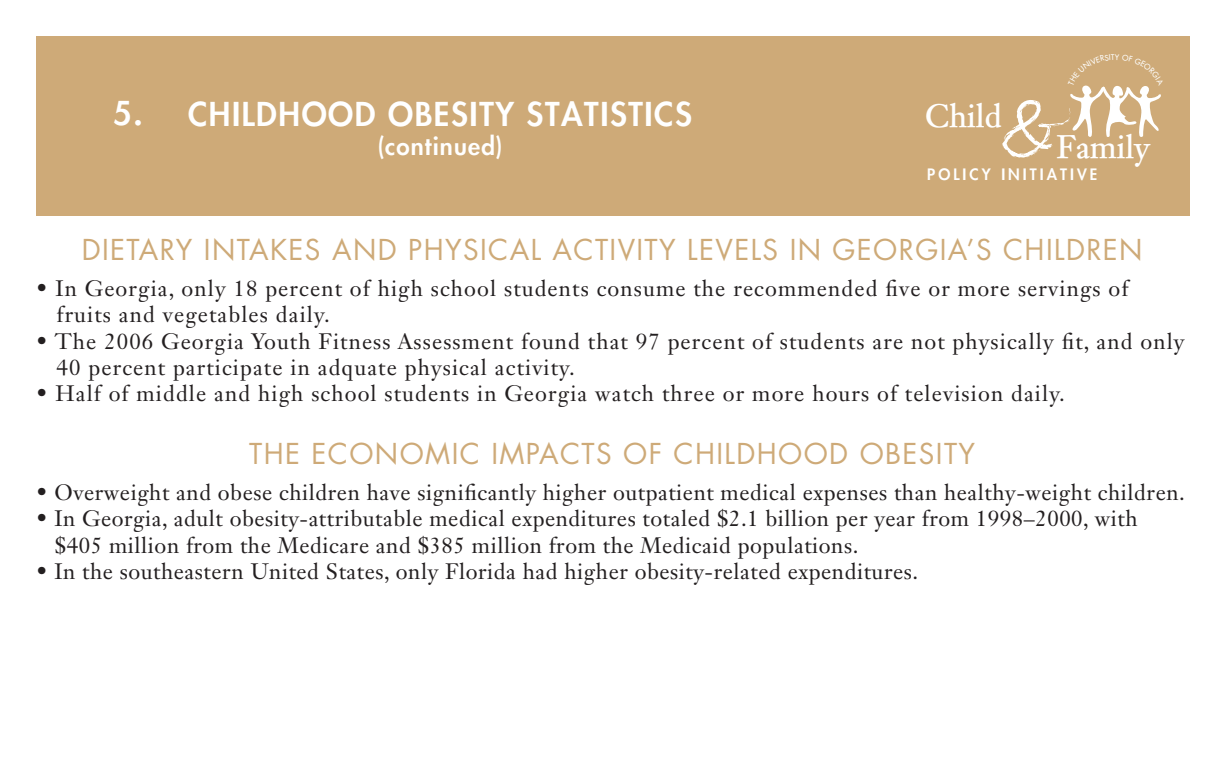
<style>
.page{position:relative;width:1224px;height:778px;background:#fff}
.page>*{position:absolute;margin:0;border:0;box-sizing:border-box;transform-origin:0 0}
.t1{font:600 32px "Futura Std";letter-spacing:.05em;color:#fff}
.t2{font:600 31.8px "Janson Text LT Std";color:#fff}
.t3{font:28px "Futura Std";letter-spacing:.05em;color:#ceaa78}
.t4{font:600 24px "Futura Std";letter-spacing:.05em;color:#fff}
.t5{font:22px/26.4px "Janson Text LT Std";letter-spacing:.025em;color:#231f20}
.t6{font:22px/26.4px "Janson Text LT Std";letter-spacing:.05em;color:#231f20}
.t7{font:600 15.4px "Futura Std";letter-spacing:.2em;color:#fff}
</style>
<div class="page">
<div style="left:36px;top:36px;width:1154px;height:179px;background:#ceaa78"></div>
<svg style="left:1002px;top:85px;width:159px;height:73px"></svg>
<p class="t1" style="left:113px;top:93px;width:31px">5.</p>
<p class="t1" style="left:188px;top:94px;width:505px">CHILDHOOD OBESITY STATISTICS</p>
<p class="t4" style="left:377px;top:131px;width:127px">(continued)</p>
<p class="t2" style="left:925px;top:96px;width:78px">Child</p>
<p class="t2" style="left:1057px;top:127px;width:95px">Family</p>
<p class="t7" style="left:927px;top:164px;width:172px">POLICY INITIATIVE</p>
<p class="t3" style="left:82px;top:232px;width:1062px">DIETARY INTAKES AND PHYSICAL ACTIVITY LEVELS IN GEORGIA’S CHILDREN</p>
<p class="t6" style="left:57px;top:275px;width:1073px;text-indent:-20px">• In Georgia, only 18 percent of high school students consume the recommended five or more servings of fruits and vegetables daily.</p>
<p class="t6" style="left:57px;top:327px;width:1129px;text-indent:-20px">• The 2006 Georgia Youth Fitness Assessment found that 97 percent of students are not physically fit, and only<br>40 percent participate in adquate physical activity.</p>
<p class="t6" style="left:36px;top:380px;width:1030px">• Half of middle and high school students in Georgia watch three or more hours of television daily.</p>
<p class="t3" style="left:249px;top:436px;width:727px">THE ECONOMIC IMPACTS OF CHILDHOOD OBESITY</p>
<p class="t5" style="left:36px;top:479px;width:1150px">• Overweight and obese children have significantly higher outpatient medical expenses than healthy-weight children.</p>
<p class="t5" style="left:55px;top:505px;width:1084px;text-indent:-19px">• In Georgia, adult obesity-attributable medical expenditures totaled $2.1 billion per year from 1998–2000, with $405 million from the Medicare and $385 million from the Medicaid populations.</p>
<p class="t5" style="left:36px;top:558px;width:884px">• In the southeastern United States, only Florida had higher obesity-related expenditures.</p>
</div>
